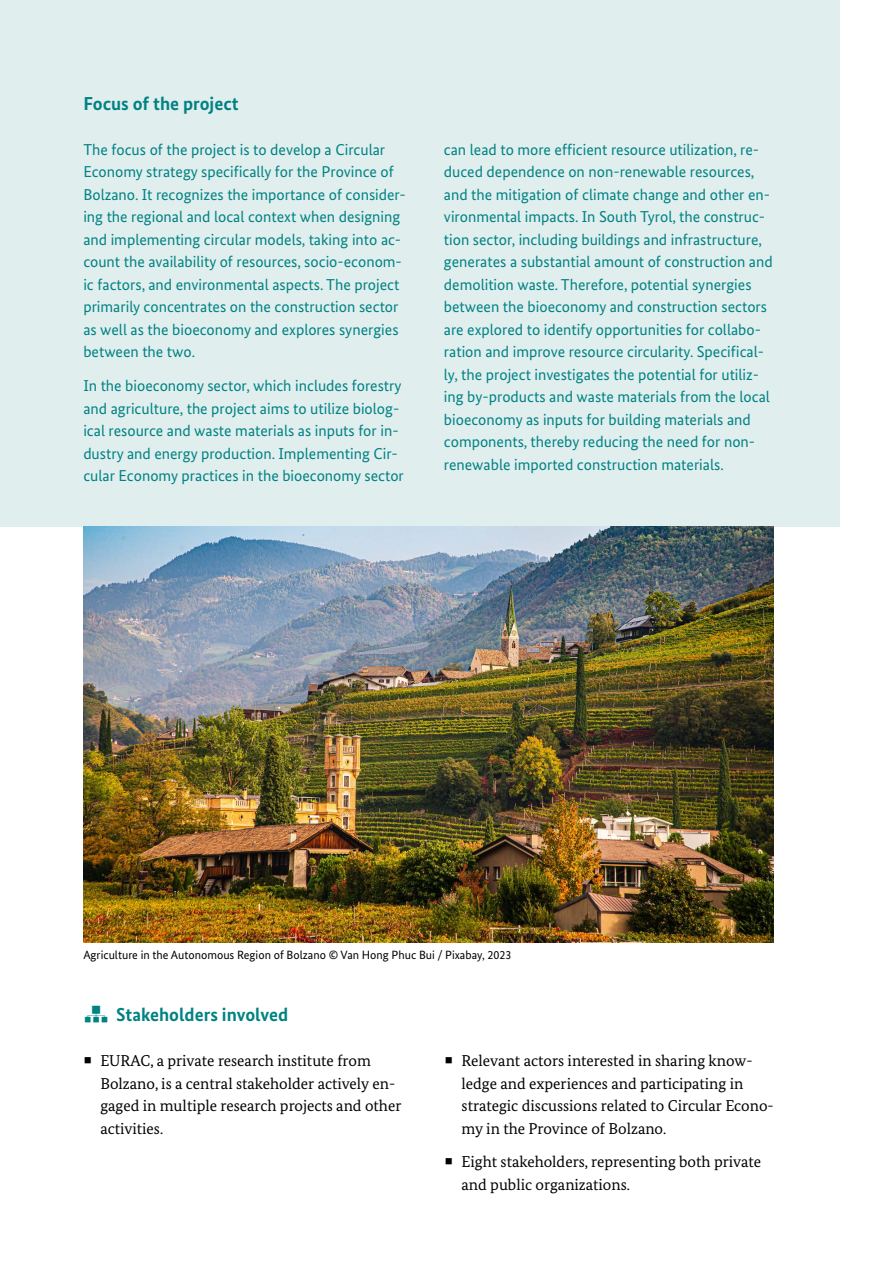
<style>
.page{position:relative;width:893px;height:1263px;background:#fff}
.page>*{position:absolute;margin:0;border:0;box-sizing:border-box;transform-origin:0 0}
.H2-Subhead{font:700 18.75px "Bundes Sans";color:#008283}
.H2-Subhead_Kasten{font:700 18.75px "Bundes Sans";color:#008283}
.P-Copy_Kasten{font:15.75px/22.5px "Bundes Sans";color:#008283}
.t1{font:15.75px/22.5px "Bundes Serif";color:#000}
.t2{font:12px "Bundes Sans";color:#000}
</style>
<div class="page">
<div style="left:0;top:0;width:840px;height:526px;background:#e1eeee"></div>
<img style="left:83px;top:526px;width:691px;height:416px">
<h2 class="H2-Subhead_Kasten" style="left:83px;top:92px;width:157px">Focus of the project</h2>
<p class="P-Copy_Kasten" style="left:83px;top:138px;width:324px">The focus of the project is to develop a Circular Economy strategy specifically for the Province of Bolzano. It recognizes the importance of consider&shy;ing the regional and local context when designing and implementing circular models, taking into ac&shy;count the availability of resources, socio-econom&shy;ic factors, and environmental aspects. The project primarily concentrates on the construction sector as well as the bioeconomy and explores synergies between the two.</p>
<p class="P-Copy_Kasten" style="left:83px;top:374px;width:322px">In the bioeconomy sector, which includes forestry and agriculture, the project aims to utilize biolog&shy;ical resource and waste materials as inputs for in&shy;dustry and energy production. Implementing Cir&shy;cular Economy practices in the bioeconomy sector</p>
<p class="P-Copy_Kasten" style="left:444px;top:138px;width:330px">can lead to more efficient resource utilization, re&shy;duced dependence on non-renewable resources, and the mitigation of climate change and other en&shy;vironmental impacts. In South Tyrol, the construc&shy;tion sector, including buildings and infrastructure, generates a substantial amount of construction and demolition waste. Therefore, potential synergies between the bioeconomy and construction sectors are explored to identify opportunities for collabo&shy;ration and improve resource circularity. Specifical&shy;ly, the project investigates the potential for utiliz&shy;ing by-products and waste materials from the local bioeconomy as inputs for building materials and components, thereby reducing the need for non&shy;renewable imported construction materials.</p>
<p class="t2" style="left:83px;top:947px;width:429px">Agriculture in the Autonomous Region of Bolzano © Van Hong Phuc Bui / Pixabay, 2023</p>
<h2 class="H2-Subhead" style="left:116px;top:1003px;width:174px">Stakeholders involved</h2>
<p class="t1" style="left:100px;top:1049px;width:303px">EURAC, a private research institute from Bolzano, is a central stakeholder actively en&shy;gaged in multiple research projects and other activities.</p>
<p class="t1" style="left:462px;top:1049px;width:314px">Relevant actors interested in sharing know&shy;ledge and experiences and participating in strategic discussions related to Circular Econo&shy;my in the Province of Bolzano.</p>
<p class="t1" style="left:462px;top:1150px;width:301px">Eight stakeholders, representing both private and public organizations.</p>
</div>
